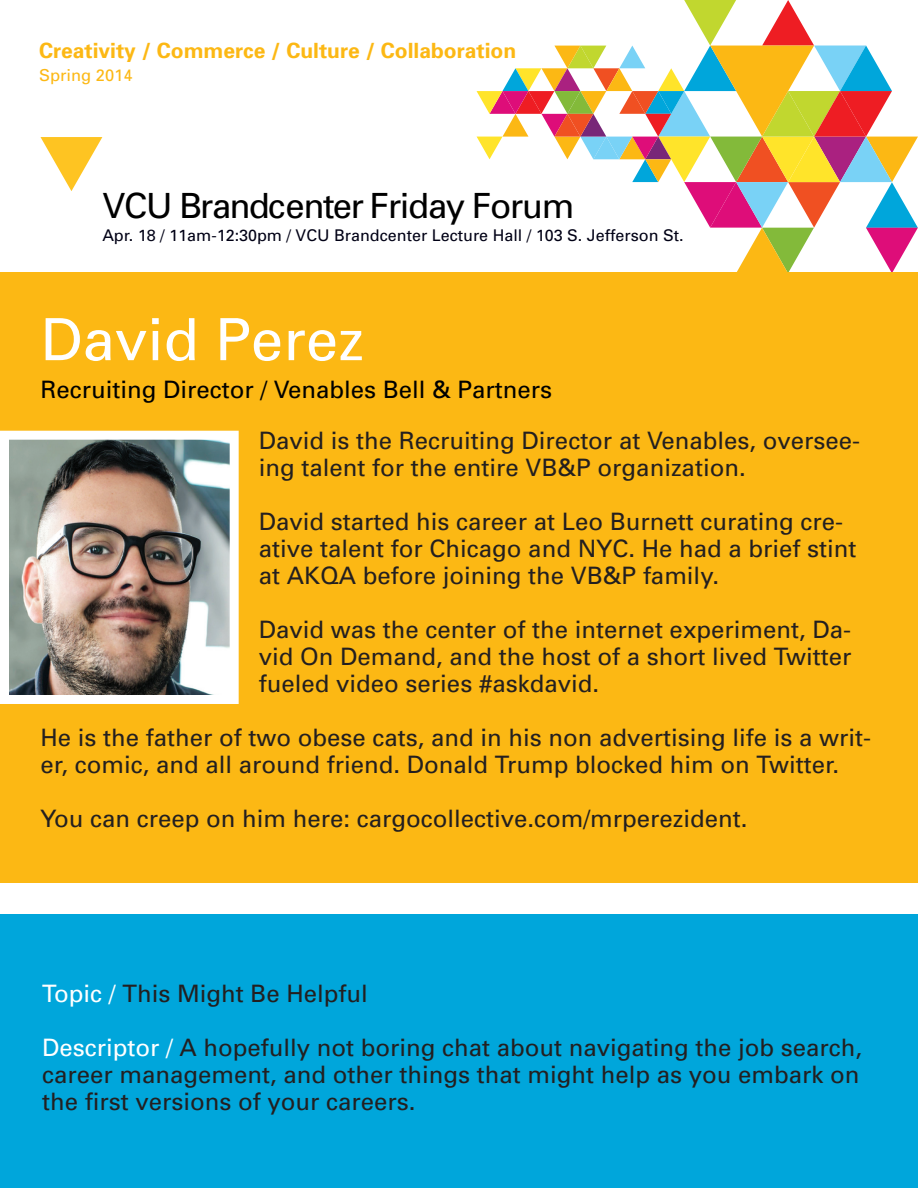
<style>
.page{position:relative;width:918px;height:1188px;background:#fff}
.page>*{position:absolute;margin:0;border:0;box-sizing:border-box;transform-origin:0 0}
.t1{font:58.2px "Univers";color:#fff}
.t2{font:34.8px "Univers";letter-spacing:-.04em;color:#000}
.t3{font:24px/27px "Univers";color:#231f20}
.t4{font:24px "Univers";color:#000}
.t5{font:700 21px "Univers";color:#fcb814}
.t6{font:16.5px "Univers";color:#fcb814}
.t7{font:16.2px "Univers";color:#000015}
.s1{color:#fff}
</style>
<div class="page">
<svg style="left:477px;top:0;width:441px;height:272px"></svg>
<svg style="left:41px;top:137px;width:61px;height:54px"></svg>
<div style="left:0;top:272px;width:918px;height:611px;background:#fcb814"></div>
<div style="left:1px;top:915px;width:917px;height:273px;background:#00a6db"></div>
<img style="left:10px;top:441px;width:219px;height:253px">
<div style="left:0;top:431px;width:239px;height:273px;border:9px solid #fff"></div>
<p class="t5" style="left:39px;top:37px;width:479px">Creativity / Commerce / Culture / Collaboration</p>
<p class="t6" style="left:39px;top:65px;width:95px">Spring 2014</p>
<p class="t2" style="left:102px;top:184px;width:474px">VCU Brandcenter Friday Forum</p>
<p class="t7" style="left:102px;top:225px;width:583px">Apr. 18 / 11am-12:30pm / VCU Brandcenter Lecture Hall / 103 S. Jefferson St.</p>
<p class="t1" style="left:40px;top:303px;width:325px">David Perez</p>
<p class="t4" style="left:40px;top:374px;width:513px">Recruiting Director / Venables Bell &amp; Partners</p>
<p class="t3" style="left:259px;top:426px;width:603px">David is the Recruiting Director at Venables, oversee&shy;ing talent for the entire VB&amp;P organization.</p>
<p class="t3" style="left:259px;top:507px;width:599px">David started his career at Leo Burnett curating cre&shy;ative talent for Chicago and NYC. He had a brief stint at AKQA before joining the VB&amp;P family.</p>
<p class="t3" style="left:259px;top:615px;width:594px;text-align:justify">David was the center of the internet experiment, Da&shy;vid On Demand, and the host of a short lived Twitter fueled video series #askdavid.</p>
<p class="t3" style="left:40px;top:723px;width:832px">He is the father of two obese cats, and in his non advertising life is a writ&shy;er, comic, and all around friend. Donald Trump blocked him on Twitter.</p>
<p class="t3" style="left:40px;top:804px;width:708px">You can creep on him here: cargocollective.com/mrperezident.</p>
<p class="t3" style="left:42px;top:979px;width:327px"><span class="s1">Topic /</span> This Might Be Helpful</p>
<p class="t3" style="left:42px;top:1033px;width:822px;text-align:justify"><span class="s1">Descriptor /</span> A hopefully not boring chat about navigating the job search, career management, and other things that might help as you embark on the first versions of your careers.</p>
</div>
